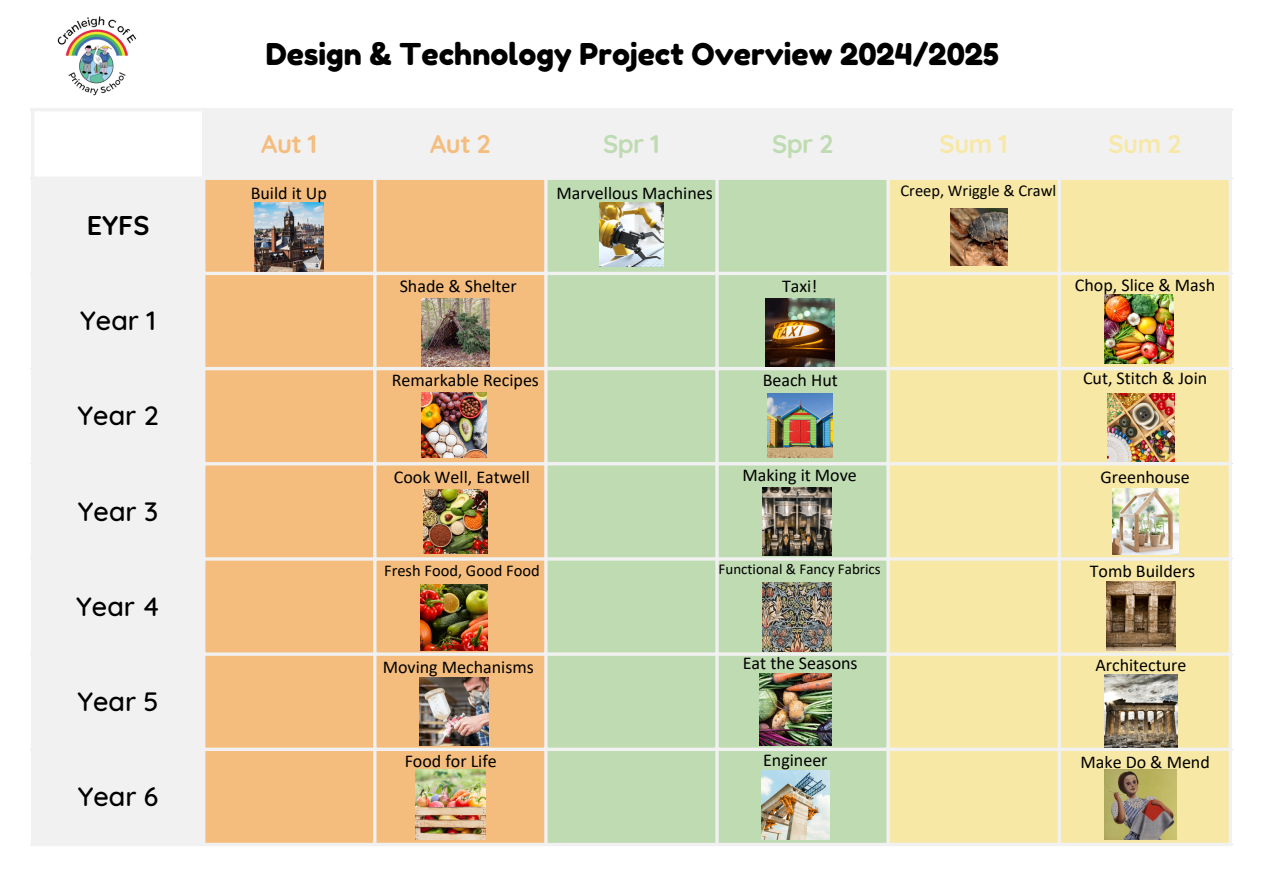
<style>
.page{position:relative;width:1263px;height:894px;background:#fff}
.page>*{position:absolute;margin:0;border:0;box-sizing:border-box;transform-origin:0 0}
.t1{font:30px "Fredoka One";color:#000}
.t2{font:500 27px "Quicksand";color:#000}
.t3{font:700 27px "Quicksand";color:#000}
.t4{font:700 25.5px "Quicksand";letter-spacing:-.02em;color:#f4bd7d}
.t5{font:700 25.5px "Quicksand";letter-spacing:-.02em;color:#bedbb2}
.t6{font:700 25.5px "Quicksand";letter-spacing:-.02em;color:#f8e8a5}
.t7{font:18px "Calibri";color:#000}
.t8{font:16.5px "Calibri";color:#000}
.t9{font:15px "Calibri";color:#000}
</style>
<div class="page">
<div style="left:34px;top:111px;width:1195px;height:731px;background:#f1f1f1"></div>
<div style="left:205px;top:180px;width:339px;height:662px;background:#f4bd7d"></div>
<div style="left:548px;top:180px;width:338px;height:662px;background:#bedbb2"></div>
<div style="left:890px;top:180px;width:339px;height:662px;background:#f8e8a5"></div>
<hr style="left:31px;top:111px;width:3px;height:731px;background:#f1f1f1">
<hr style="left:202px;top:111px;width:3px;height:731px;background:#f1f1f1">
<hr style="left:373px;top:111px;width:3px;height:731px;background:#f1f1f1">
<svg style="left:544px;top:111px;width:4px;height:731px;fill:#f1f1f1"></svg>
<svg style="left:715px;top:111px;width:4px;height:731px;fill:#f1f1f1"></svg>
<svg style="left:886px;top:111px;width:4px;height:731px;fill:#f1f1f1"></svg>
<svg style="left:1057px;top:111px;width:4px;height:731px;fill:#f1f1f1"></svg>
<hr style="left:1229px;top:111px;width:3px;height:731px;background:#f1f1f1">
<hr style="left:31px;top:108px;width:1201px;height:3px;background:#f1f1f1">
<hr style="left:31px;top:176px;width:1201px;height:4px;background:#f1f1f1">
<hr style="left:31px;top:272px;width:1201px;height:3px;background:#f1f1f1">
<hr style="left:31px;top:367px;width:1201px;height:3px;background:#f1f1f1">
<hr style="left:31px;top:462px;width:1201px;height:3px;background:#f1f1f1">
<hr style="left:31px;top:557px;width:1201px;height:3px;background:#f1f1f1">
<hr style="left:31px;top:652px;width:1201px;height:3px;background:#f1f1f1">
<hr style="left:31px;top:747px;width:1201px;height:3px;background:#f1f1f1">
<hr style="left:31px;top:842px;width:1201px;height:3px;background:#f1f1f1">
<img style="left:57px;top:16px;width:80px;height:80px">
<img style="left:421px;top:298px;width:69px;height:68px">
<img style="left:766px;top:298px;width:69px;height:69px">
<img style="left:1105px;top:294px;width:68px;height:69px">
<img style="left:421px;top:392px;width:65px;height:65px">
<img style="left:768px;top:393px;width:64px;height:64px">
<img style="left:1107px;top:393px;width:68px;height:68px">
<img style="left:423px;top:489px;width:64px;height:64px">
<img style="left:763px;top:487px;width:68px;height:69px">
<img style="left:1112px;top:488px;width:66px;height:66px">
<img style="left:421px;top:584px;width:66px;height:66px">
<img style="left:763px;top:582px;width:68px;height:69px">
<img style="left:1107px;top:581px;width:68px;height:69px">
<img style="left:420px;top:677px;width:68px;height:68px">
<img style="left:759px;top:673px;width:72px;height:72px">
<img style="left:1104px;top:674px;width:73px;height:73px">
<img style="left:416px;top:769px;width:70px;height:69px">
<img style="left:761px;top:770px;width:69px;height:69px">
<img style="left:1104px;top:769px;width:72px;height:69px">
<img style="left:255px;top:203px;width:68px;height:68px">
<img style="left:599px;top:203px;width:64px;height:64px">
<img style="left:950px;top:208px;width:57px;height:58px">
<p class="t3" style="left:87px;top:208px;width:64px">EYFS</p>
<p class="t2" style="left:80px;top:303px;width:77px">Year 1</p>
<p class="t2" style="left:78px;top:398px;width:83px">Year 2</p>
<p class="t2" style="left:78px;top:493px;width:82px">Year 3</p>
<p class="t2" style="left:76px;top:588px;width:85px">Year 4</p>
<p class="t2" style="left:77px;top:683px;width:83px">Year 5</p>
<p class="t2" style="left:78px;top:778px;width:82px">Year 6</p>
<h2 class="t1" style="left:266px;top:35px;width:735px">Design &amp; Technology Project Overview 2024/2025</h2>
<p class="t4" style="left:261px;top:127px;width:58px">Aut 1</p>
<h1 class="t4" style="left:430px;top:127px;width:62px">Aut 2</h1>
<p class="t5" style="left:603px;top:127px;width:58px">Spr 1</p>
<p class="t5" style="left:772px;top:127px;width:62px">Spr 2</p>
<p class="t6" style="left:940px;top:127px;width:70px">Sum 1</p>
<p class="t6" style="left:1108px;top:127px;width:74px">Sum 2</p>
<p class="t7" style="left:251px;top:186px;width:78px">Build it Up</p>
<p class="t7" style="left:557px;top:186px;width:158px">Marvellous Machines</p>
<h2 class="t8" style="left:900px;top:184px;width:157px">Creep, Wriggle &amp; Crawl</h2>
<p class="t7" style="left:400px;top:278px;width:119px">Shade &amp; Shelter</p>
<p class="t7" style="left:782px;top:278px;width:37px">Taxi!</p>
<p class="t7" style="left:1075px;top:277px;width:142px">Chop, Slice &amp; Mash</p>
<h2 class="t7" style="left:392px;top:373px;width:149px">Remarkable Recipes</h2>
<h2 class="t7" style="left:763px;top:373px;width:77px">Beach Hut</h2>
<h2 class="t7" style="left:1083px;top:370px;width:126px">Cut, Stitch &amp; Join</h2>
<p class="t7" style="left:394px;top:469px;width:138px">Cook Well, Eatwell</p>
<p class="t7" style="left:742px;top:467px;width:116px">Making it Move</p>
<p class="t7" style="left:1100px;top:469px;width:91px">Greenhouse</p>
<h2 class="t8" style="left:384px;top:564px;width:157px">Fresh Food, Good Food</h2>
<p class="t9" style="left:719px;top:563px;width:164px">Functional &amp; Fancy Fabrics</p>
<h2 class="t7" style="left:1090px;top:563px;width:107px">Tomb Builders</h2>
<p class="t7" style="left:383px;top:659px;width:153px">Moving Mechanisms</p>
<p class="t7" style="left:743px;top:655px;width:116px">Eat the Seasons</p>
<p class="t7" style="left:1095px;top:657px;width:93px">Architecture</p>
<h2 class="t7" style="left:405px;top:753px;width:94px">Food for Life</h2>
<h2 class="t7" style="left:763px;top:751px;width:66px">Engineer</h2>
<h2 class="t7" style="left:1080px;top:753px;width:131px">Make Do &amp; Mend</h2>
</div>
